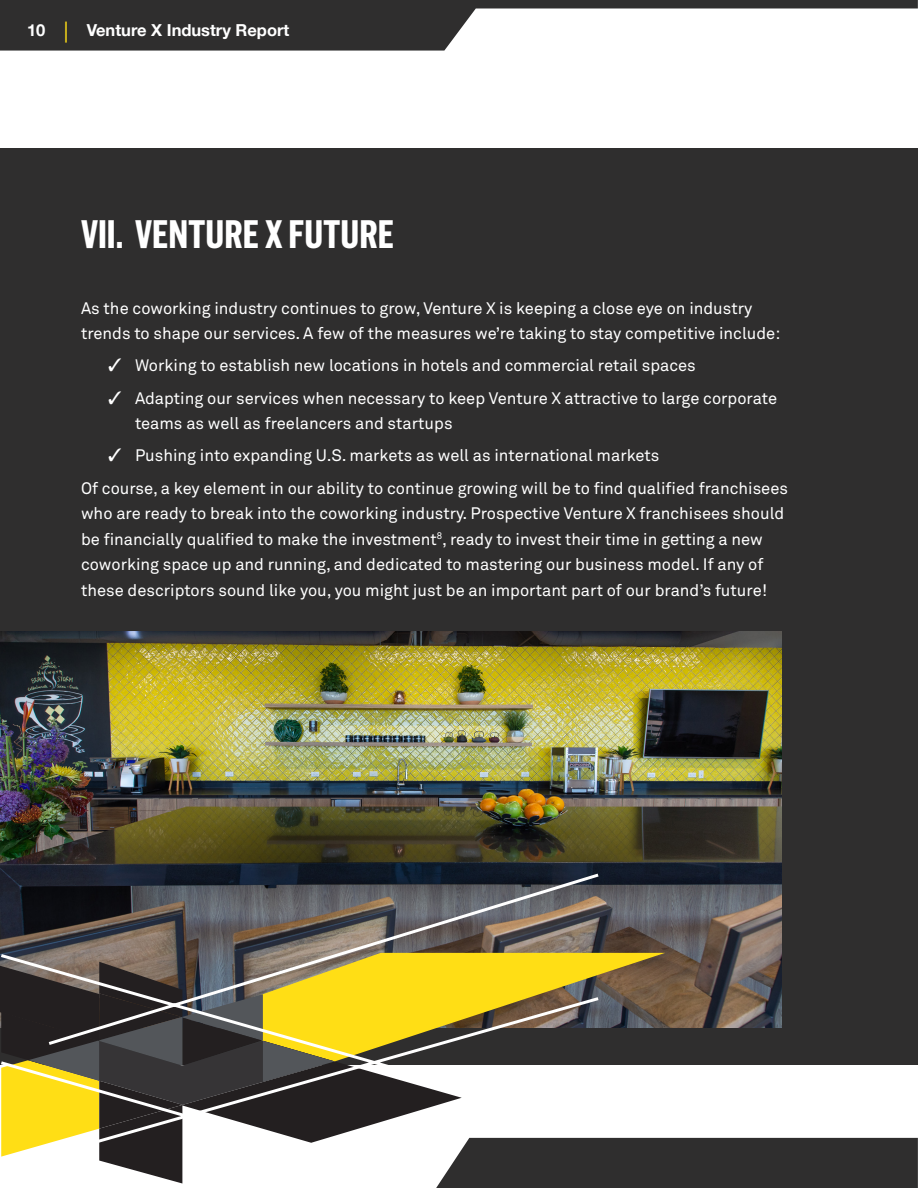
<style>
.page{position:relative;width:918px;height:1188px;background:#fff}
.page>*{position:absolute;margin:0;border:0;box-sizing:border-box;transform-origin:0 0}
.t1{font:700 39px "Flama Condensed";color:#fff}
.t2{font:16.5px/25.5px "Akkurat Pro";color:#fff}
.t3{font:700 16.5px "Helvetica Neue";color:#fff}
.s1{font-weight:400;font-size:21px;color:#ffde15}
</style>
<div class="page">
<svg style="left:0;top:0;width:918px;height:51px;fill:#2f2e2e"></svg>
<div style="left:0;top:148px;width:918px;height:917px;background:#2f2e2e"></div>
<img style="left:0;top:631px;width:782px;height:322px">
<svg style="left:99px;top:953px;width:819px;height:235px"></svg>
<svg style="left:0;top:871px;width:602px;height:288px"></svg>
<p class="t3" style="left:27px;top:18px;width:264px">10 <span class="s1">|</span> Venture X Industry Report</p>
<p class="t1" style="left:81px;top:209px;width:315px">VII. VENTURE X FUTURE</p>
<p class="t2" style="left:81px;top:296px;width:701px">As the coworking industry continues to grow, Venture X is keeping a close eye on industry trends to shape our services. A few of the measures we’re taking to stay competitive include:</p>
<p class="t2" style="left:108px;top:353px;width:589px">✓ Working to establish new locations in hotels and commercial retail spaces</p>
<p class="t2" style="left:135px;top:386px;width:644px;text-indent:-27px">✓ Adapting our services when necessary to keep Venture X attractive to large corporate teams as well as freelancers and startups</p>
<p class="t2" style="left:108px;top:443px;width:553px">✓ Pushing into expanding U.S. markets as well as international markets</p>
<p class="t2" style="left:81px;top:476px;width:709px">Of course, a key element in our ability to continue growing will be to find qualified franchisees who are ready to break into the coworking industry. Prospective Venture X franchisees should be financially qualified to make the investment<sup>8</sup>, ready to invest their time in getting a new coworking space up and running, and dedicated to mastering our business model. If any of these descriptors sound like you, you might just be an important part of our brand’s future!</p>
</div>
